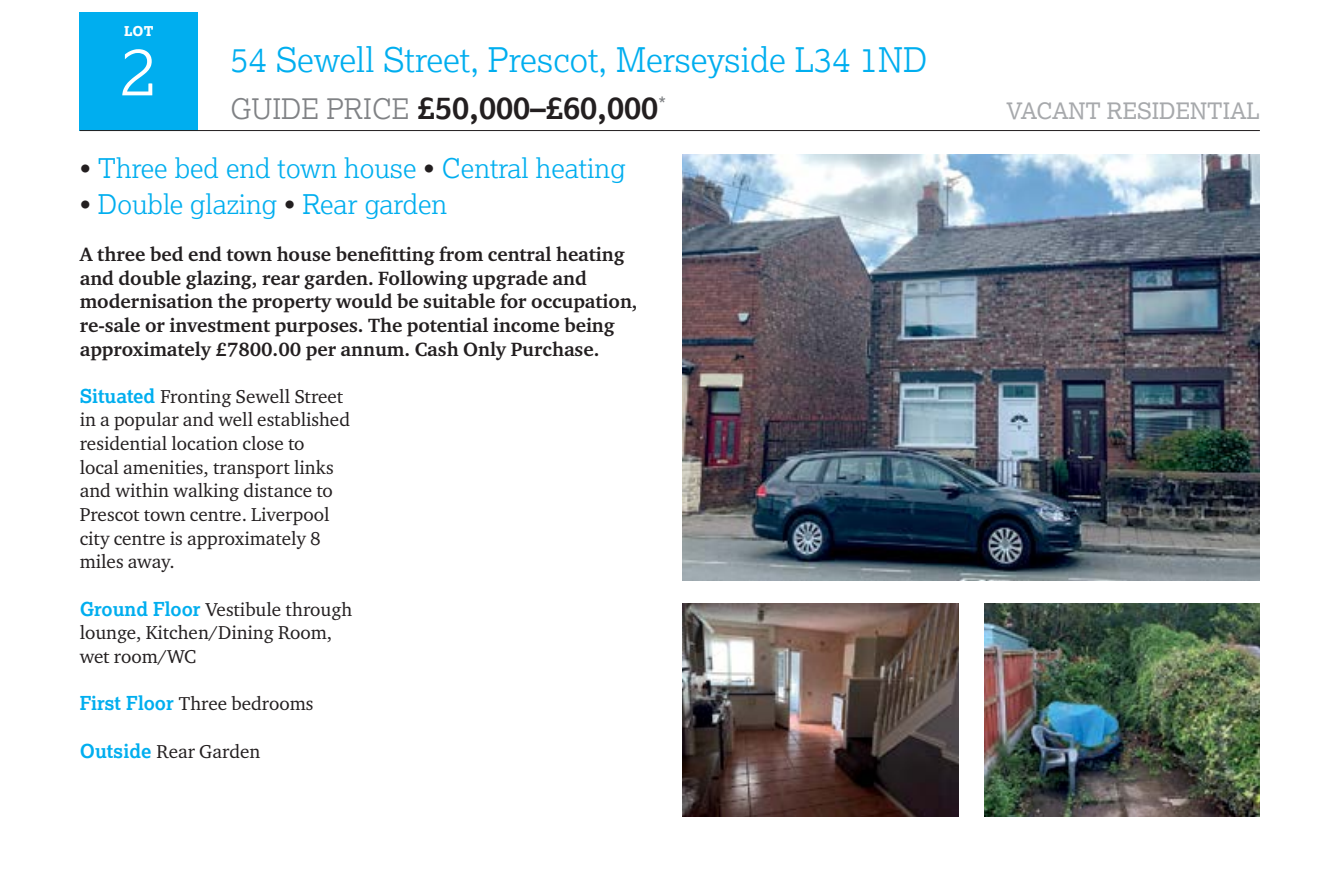
<style>
.page{position:relative;width:1339px;height:878px;background:#fff}
.page>*{position:absolute;margin:0;border:0;box-sizing:border-box;transform-origin:0 0}
.t1{font:300 67.5px "Lexia";color:#fff}
.t2{font:300 33.75px "Lexia";color:#00aeef}
.t3{font:700 31.5px "Lexia";color:#231f20}
.t4{font:300 27px "Lexia";color:#00aeef}
.t5{font:22.5px "Lexia";color:#a7a9ac}
.t6{font:20.25px "Lexia";color:#808285}
.t7{font:700 19.8px/23.6px "Charter ITC Pro";color:#231f20}
.t8{font:19.12px/23.6px "Charter ITC Pro";color:#231f20}
.t9{font:800 13.5px "Lexia";color:#fff}
.s1{font-weight:300;font-size:28.12px;color:#808285}
.s2{color:#231f20}
.s3{font-family:"Lexia";font-weight:700;color:#00aeef}
</style>
<div class="page">
<div style="left:80px;top:13px;width:118px;height:118px;background:#00aeef"></div>
<hr style="left:80px;top:130px;width:1180px;height:1px;background:#231f20">
<img style="left:682px;top:603px;width:276px;height:213px">
<img style="left:984px;top:603px;width:276px;height:213px">
<img style="left:682px;top:154px;width:578px;height:426px">
<p class="t9" style="left:124px;top:23px;width:31px">LOT</p>
<h1 class="t1" style="left:120px;top:28px;width:38px">2</h1>
<h2 class="t2" style="left:230px;top:38px;width:698px">54 Sewell Street, Prescot, Merseyside L34 1ND</h2>
<h3 class="t3" style="left:230px;top:88px;width:429px"><span class="s1">GUIDE PRICE</span> £50,000–£60,000</h3>
<p class="t5" style="left:1006px;top:97px;width:255px">VACANT RESIDENTIAL</p>
<p class="t6" style="left:658px;top:92px;width:9px">*</p>
<h3 class="t4" style="left:80px;top:151px;width:547px"><span class="s2">•</span> Three bed end town house <span class="s2">•</span> Central heating</h3>
<h3 class="t4" style="left:80px;top:187px;width:369px"><span class="s2">•</span> Double glazing <span class="s2">•</span> Rear garden</h3>
<p class="t7" style="left:80px;top:242px;width:559px">A three bed end town house benefitting from central heating and double glazing, rear garden. Following upgrade and modernisation the property would be suitable for occupation, re-sale or investment purposes. The potential income being approximately £7800.00 per annum. Cash Only Purchase.</p>
<p class="t8" style="left:80px;top:384px;width:272px"><span class="s3">Situated</span> Fronting Sewell Street in a popular and well established residential location close to<br>local amenities, transport links and within walking distance to<br>Prescot town centre. Liverpool city centre is approximately 8 miles away.</p>
<p class="t8" style="left:80px;top:596px;width:274px"><span class="s3">Ground Floor</span> Vestibule through lounge, Kitchen/Dining Room, wet room/WC</p>
<p class="t8" style="left:80px;top:691px;width:235px"><span class="s3">First Floor</span> Three bedrooms</p>
<p class="t8" style="left:80px;top:738px;width:182px"><span class="s3">Outside</span> Rear Garden</p>
</div>
